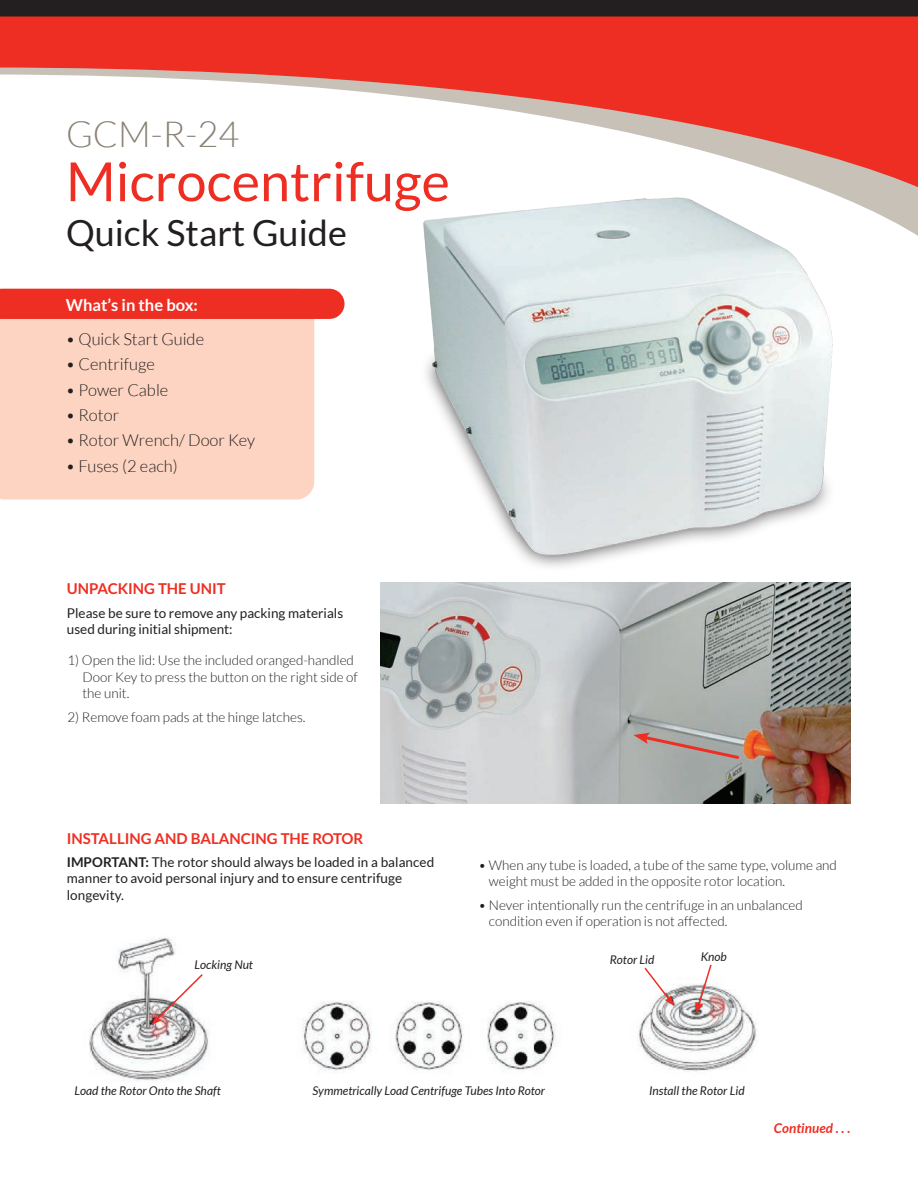
<style>
.page{position:relative;width:918px;height:1188px;background:#fff}
.page>*{position:absolute;margin:0;border:0;box-sizing:border-box;transform-origin:0 0}
.t1{font:54px "Lato";color:#ee2e22}
.t2{font:36px "Lato";color:#231f20}
.t3{font:300 36px "Lato";color:#898175}
.t4{font:300 16.5px "Lato";color:#231f20}
.t5{font:700 16.5px "Lato";color:#fff}
.t6{font:700 15px "Lato";color:#ee2e22}
.t7{font:300 13.5px/16.5px "Lato";color:#231f20}
.t8{font:13.5px/16.5px "Lato";letter-spacing:.005em;color:#231f20}
.t9{font:italic 700 13.5px "Lato";letter-spacing:.005em;color:#ee2e22}
.t10{font:italic 12px "Lato";color:#231f20}
.s1{font-weight:700}
</style>
<div class="page">
<div style="left:0;top:319px;width:314px;height:180px;background:#fcd4c1"></div>
<div style="left:0;top:289px;width:345px;height:30px;background:#ee2e22"></div>
<div style="left:0;top:0;width:918px;height:46px;background:#231f20"></div>
<svg style="left:849px;top:193px;width:69px;height:43px;fill:#c7c1b8"></svg>
<svg style="left:0;top:16px;width:918px;height:177px;fill:#ee2e22"></svg>
<img style="left:89px;top:937px;width:669px;height:144px">
<div style="left:177px;top:960px;width:93px;height:22px;background:#fff"></div>
<div style="left:602px;top:954px;width:60px;height:17px;background:#fff"></div>
<div style="left:673px;top:951px;width:81px;height:17px;background:#fff"></div>
<svg style="left:152px;top:973px;width:52px;height:52px"></svg>
<svg style="left:643px;top:966px;width:31px;height:40px"></svg>
<svg style="left:696px;top:964px;width:17px;height:49px"></svg>
<img style="left:408px;top:151px;width:441px;height:416px">
<img style="left:380px;top:582px;width:470px;height:222px">
<svg style="left:633px;top:733px;width:109px;height:28px"></svg>
<h2 class="t3" style="left:66px;top:115px;width:175px">GCM-R-24</h2>
<h1 class="t1" style="left:66px;top:152px;width:385px">Microcentrifuge</h1>
<h2 class="t2" style="left:66px;top:213px;width:282px">Quick Start Guide</h2>
<p class="t5" style="left:66px;top:295px;width:134px">What’s in the box:</p>
<p class="t4" style="left:66px;top:330px;width:140px">• Quick Start Guide</p>
<p class="t4" style="left:66px;top:356px;width:91px">• Centrifuge</p>
<p class="t4" style="left:66px;top:381px;width:104px">• Power Cable</p>
<p class="t4" style="left:66px;top:406px;width:55px">• Rotor</p>
<p class="t4" style="left:66px;top:432px;width:191px">• Rotor Wrench/ Door Key</p>
<p class="t4" style="left:66px;top:457px;width:113px">• Fuses (2 each)</p>
<p class="t6" style="left:67px;top:580px;width:160px">UNPACKING THE UNIT</p>
<p class="t8" style="left:67px;top:604px;width:278px">Please be sure to remove any packing materials used during initial shipment:</p>
<p class="t7" style="left:82px;top:652px;width:277px;text-indent:-15px">1) Open the lid: Use the included oranged-handled<br>Door Key to press the button on the right side of the unit.</p>
<p class="t7" style="left:68px;top:709px;width:239px">2) Remove foam pads at the hinge latches.</p>
<p class="t6" style="left:67px;top:830px;width:298px">INSTALLING AND BALANCING THE ROTOR</p>
<p class="t8" style="left:67px;top:854px;width:369px"><span class="s1">IMPORTANT:</span> The rotor should always be loaded in a balanced manner to avoid personal injury and to ensure centrifuge longevity.</p>
<p class="t7" style="left:489px;top:857px;width:350px;text-indent:-11px">• When any tube is loaded, a tube of the same type, volume and weight must be added in the opposite rotor location.</p>
<p class="t7" style="left:489px;top:897px;width:315px;text-indent:-11px">• Never intentionally run the centrifuge in an unbalanced condition even if operation is not affected.</p>
<p class="t10" style="left:195px;top:958px;width:60px">Locking Nut</p>
<p class="t10" style="left:610px;top:953px;width:46px">Rotor Lid</p>
<p class="t10" style="left:701px;top:950px;width:28px">Knob</p>
<p class="t10" style="left:74px;top:1083px;width:148px">Load the Rotor Onto the Shaft</p>
<p class="t10" style="left:312px;top:1083px;width:234px">Symmetrically Load Centrifuge Tubes Into Rotor</p>
<p class="t10" style="left:649px;top:1083px;width:97px">Install the Rotor Lid</p>
<p class="t9" style="left:774px;top:1120px;width:78px">Continued . . .</p>
</div>
